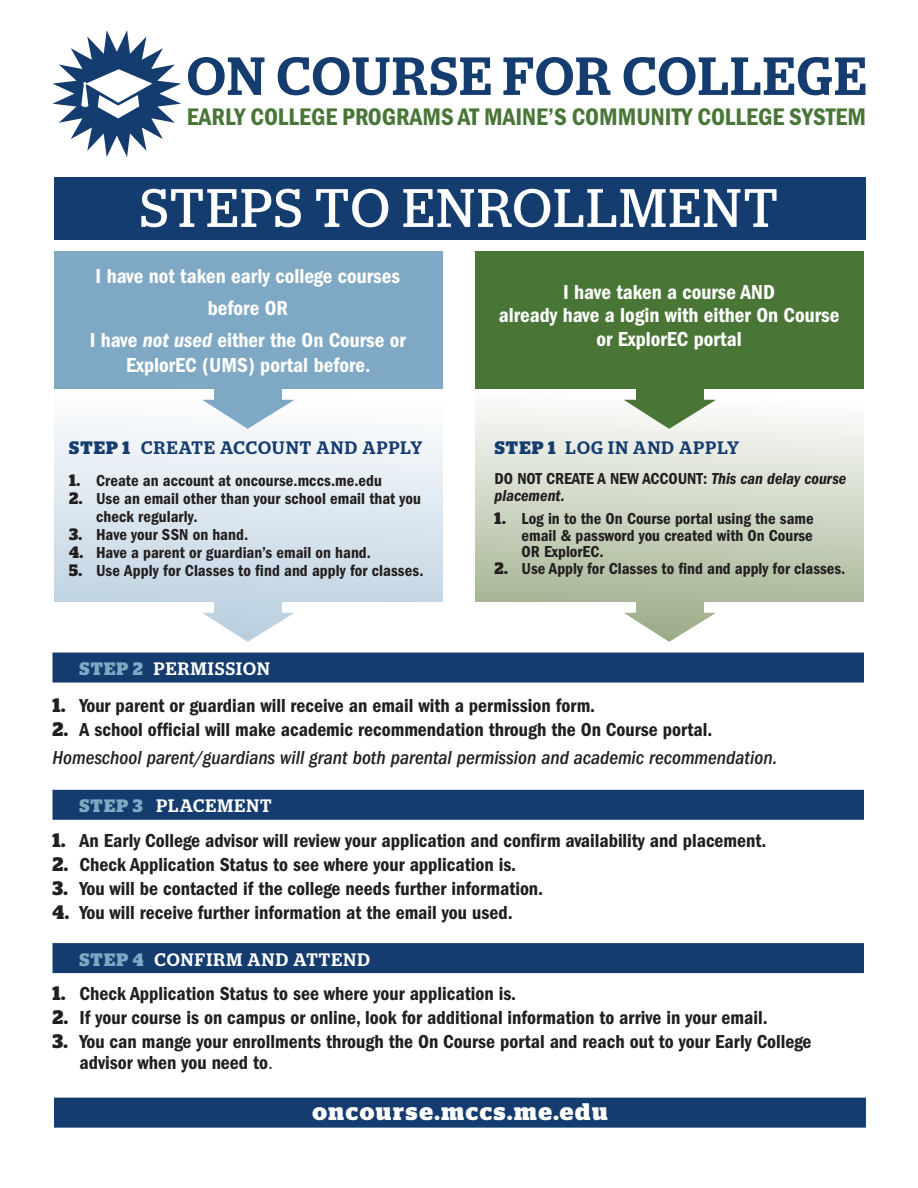
<style>
.page{position:relative;width:918px;height:1188px;background:#fff}
.page>*{position:absolute;margin:0;border:0;box-sizing:border-box;transform-origin:0 0}
.t1{font:54px "Stag";letter-spacing:.045em;color:#fff}
.t2{font:500 53.55px "Stag";letter-spacing:.03em;color:#153c6e}
.t3{font:24.9px "ITC Franklin Gothic Std Dm Cd";color:#497636}
.t4{font:700 24px "Stag";letter-spacing:.07em;color:#fff}
.t5{font:21px/23.1px "ITC Franklin Gothic Std Dm Cd";color:#fff;text-align:center}
.t6{font:19.5px/21px "ITC Franklin Gothic Std Dm Cd";color:#231f20}
.t7{font:italic 500 condensed 19.5px "ITC Franklin Gothic Std";color:#231f20}
.t8{font:500 18px "Stag";letter-spacing:.07em;color:#fff}
.t9{font:500 18px "Stag";letter-spacing:.07em;color:#153c6e}
.t10{font:16.5px/16.5px "ITC Franklin Gothic Std Dm Cd";color:#231f20}
.t11{font:16.5px/16.5px "ITC Franklin Gothic Std Dm Cd It";color:#231f20}
.s1{font-family:"ITC Franklin Gothic Std Dm Cd It"}
.s2{font-weight:700}
.s3{font-family:"Stag";font-weight:700}
.s4{font-family:"ITC Franklin Gothic Std Dm Cd"}
.s5{font-weight:700;color:#7fa8c4}
.s6{font-family:"Calibri"}
</style>
<div class="page">
<div style="left:54px;top:388px;width:389px;height:214px;background:linear-gradient(to bottom,#fff,#c3d6e4)"></div>
<div style="left:215px;top:592px;width:67px;height:21px;background:#c3d5e4"></div>
<svg style="left:203px;top:613px;width:91px;height:29px"></svg>
<div style="left:476px;top:388px;width:388px;height:214px;background:linear-gradient(to bottom,#fff,#aab899)"></div>
<div style="left:636px;top:592px;width:68px;height:21px;background:#a9b898"></div>
<svg style="left:624px;top:613px;width:92px;height:29px"></svg>
<div style="left:54px;top:251px;width:389px;height:138px;background:#7fa8c4"></div>
<div style="left:215px;top:379px;width:67px;height:21px;background:#7fa8c4"></div>
<svg style="left:202px;top:400px;width:93px;height:29px"></svg>
<div style="left:476px;top:251px;width:388px;height:138px;background:#497636"></div>
<div style="left:636px;top:379px;width:68px;height:21px;background:#497636"></div>
<svg style="left:624px;top:400px;width:92px;height:29px"></svg>
<svg style="left:52px;top:30px;width:129px;height:127px"></svg>
<div style="left:54px;top:177px;width:812px;height:63px;background:#153c6e"></div>
<div style="left:52px;top:653px;width:812px;height:30px;background:#153c6e"></div>
<div style="left:52px;top:790px;width:812px;height:30px;background:#153c6e"></div>
<div style="left:52px;top:943px;width:812px;height:30px;background:#153c6e"></div>
<div style="left:54px;top:1098px;width:812px;height:30px;background:#153c6e"></div>
<p class="t2" style="left:187px;top:56px;width:681px">ON COURSE FOR COLLEGE</p>
<p class="t3" style="left:187px;top:102px;width:681px">EARLY COLLEGE PROGRAMS AT MAINE’S COMMUNITY COLLEGE SYSTEM</p>
<p class="t1" style="left:140px;top:177px;width:639px">STEPS TO ENROLLMENT</p>
<p class="t5" style="left:96px;top:265px;width:306px">I have not taken early college courses</p>
<p class="t5" style="left:208px;top:297px;width:82px">before OR</p>
<p class="t5" style="left:90px;top:327px;width:318px;line-height:25.2px">I have <span class="s1">not used</span> either the On Course or<br>ExplorEC (UMS) portal before.</p>
<p class="t9" style="left:69px;top:441px;width:355px"><span class="s2">STEP 1</span> CREATE ACCOUNT AND APPLY</p>
<p class="t10" style="left:69px;top:472px;width:314px"><span class="s3">1.</span> Create an account at oncourse.mccs.me.edu</p>
<p class="t10" style="left:96px;top:489px;width:326px;line-height:18px;text-indent:-27px"><span class="s3">2.</span> Use an email other than your school email that you check regularly.</p>
<p class="t10" style="left:69px;top:526px;width:181px"><span class="s3">3.</span> Have your SSN on hand.</p>
<p class="t10" style="left:69px;top:544px;width:303px"><span class="s3">4.</span> Have a parent or guardian’s email on hand.</p>
<p class="t10" style="left:69px;top:562px;width:356px"><span class="s3">5.</span> Use Apply for Classes to find and apply for classes.</p>
<p class="t5" style="left:499px;top:281px;width:342px">I have taken a course AND<br>already have a login with either On Course or ExplorEC portal</p>
<p class="t9" style="left:495px;top:441px;width:246px"><span class="s2">STEP 1</span> LOG IN AND APPLY</p>
<p class="t11" style="left:495px;top:471px;width:353px"><span class="s4">DO NOT CREATE A NEW ACCOUNT:</span> This can delay course placement.</p>
<p class="t10" style="left:522px;top:510px;width:294px;text-align:justify;text-indent:-27px"><span class="s3">1.</span> Log in to the On Course portal using the same email &amp; password you created with On Course OR ExplorEC.</p>
<p class="t10" style="left:495px;top:560px;width:352px"><span class="s3">2.</span> Use Apply for Classes to find and apply for classes.</p>
<p class="t8" style="left:80px;top:662px;width:192px"><span class="s5">STEP 2</span> PERMISSION</p>
<p class="t6" style="left:52px;top:695px;width:544px"><span class="s3">1.</span> Your parent or guardian will receive an email with a permission form.</p>
<p class="t6" style="left:52px;top:719px;width:661px"><span class="s3">2.</span> A school official will make academic recommendation through the On Course portal.</p>
<p class="t7" style="left:52px;top:746px;width:726px">Homeschool parent/guardians will grant both parental permission and academic recommendation.</p>
<p class="t8" style="left:80px;top:799px;width:194px"><span class="s5">STEP 3</span> PLACEMENT</p>
<p class="t6" style="left:52px;top:830px;width:715px"><span class="s3">1.</span> An Early College advisor will review your application and confirm availability and placement.</p>
<p class="t6" style="left:52px;top:854px;width:465px"><span class="s3">2.</span> Check Application Status to see where your application is.</p>
<p class="t6" style="left:52px;top:878px;width:492px"><span class="s3">3.</span> You will be contacted if the college needs further information.</p>
<p class="t6" style="left:52px;top:902px;width:462px"><span class="s3">4.</span> You will receive further information at the email you used.</p>
<p class="t8" style="left:80px;top:953px;width:292px"><span class="s5">STEP 4</span> CONFIRM AND ATTEND</p>
<p class="t6" style="left:52px;top:984px;width:465px"><span class="s3">1.</span> Check Application Status to see where your application is.</p>
<p class="t6" style="left:52px;top:1008px;width:717px"><span class="s3">2.</span> If your course is on campus or online, look for additional information to arrive in your email.</p>
<p class="t6" style="left:80px;top:1032px;width:734px;text-indent:-27px"><span class="s3">3.</span> You can mange your enrollments through the On Course portal and reach out to your Early College advisor when you need to<span class="s6">.</span></p>
<p class="t4" style="left:312px;top:1103px;width:297px">oncourse.mccs.me.edu</p>
</div>
